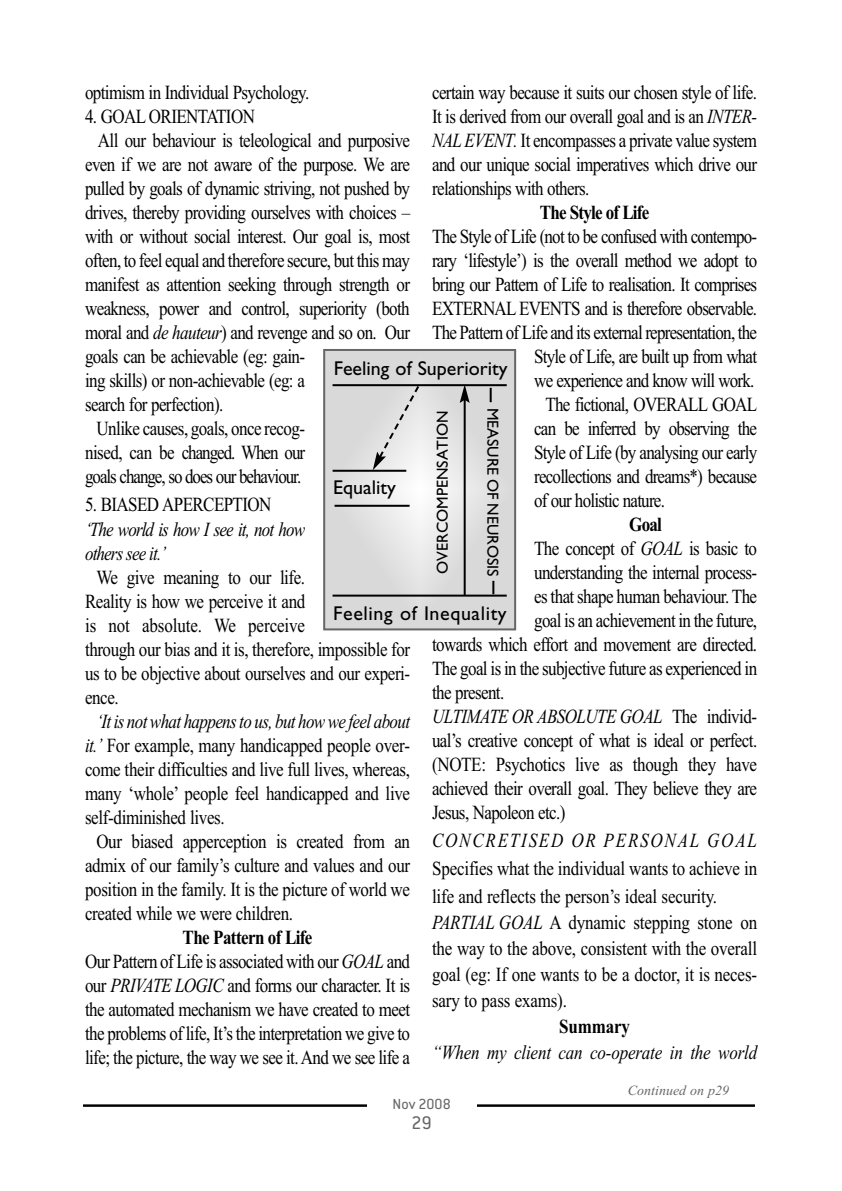
<style>
.page{position:relative;width:842px;height:1191px;background:#fff}
.page>*{position:absolute;margin:0;border:0;box-sizing:border-box;transform-origin:0 0}
.t1{font:20px/24px "Times";letter-spacing:-.035em;color:#000;text-align:justify;scale:.85 1}
.t2{font:20px/28px "Times";letter-spacing:-.01em;color:#000;scale:.85 1}
.t3{font:italic 20px "Times";letter-spacing:-.03em;color:#000;scale:.85 1}
.t4{font:20px "Times";letter-spacing:-.06em;color:#000;scale:.85 1}
.t5{font:italic 20px/24px "Times";letter-spacing:-.05em;color:#000;scale:.85 1}
.t6{font:italic 20px "Times";letter-spacing:-.01em;color:#000;scale:.85 1}
.t7{font:20px "Gill Sans";color:#000}
.t8{font:italic 20px "Times";letter-spacing:.105em;color:#000;scale:.85 1}
.t9{font:20px "Gill Sans";letter-spacing:.03em;color:#000}
.t10{font:700 20px "Times";letter-spacing:-.045em;color:#000;scale:.85 1}
.t11{font:700 20px "Times";letter-spacing:-.01em;color:#000;scale:.85 1}
.t12{font:20px "Conduit Reg ITCTT";color:#666}
.t13{font:16px "Gill Sans";color:#000}
.t14{font:16px "Conduit Reg ITCTT";color:#666}
.t15{font:italic 14px "Times";color:#666}
.s1{font-style:italic}
.s2{font-style:normal}
.s3{font-weight:700}
</style>
<div class="page">
<div style="left:326px;top:352px;width:187px;height:275px;background:#d9d9d9"></div>
<div style="left:328px;top:356px;width:183px;height:267px;background:#d9d9d9"></div>
<div style="left:331px;top:360px;width:178px;height:259px;background:#d9d9d9"></div>
<div style="left:333px;top:363px;width:173px;height:253px;background:#d9d9d9"></div>
<div style="left:336px;top:367px;width:168px;height:245px;background:#d9d9d9"></div>
<div style="left:323px;top:349px;width:193px;height:281px;border:2px solid #666"></div>
<hr style="left:333px;top:470px;width:73px;height:2px;background:#000">
<hr style="left:335px;top:505px;width:75px;height:2px;background:#000">
<hr style="left:333px;top:594px;width:174px;height:2px;background:#000">
<hr style="left:333px;top:384px;width:174px;height:2px;background:#000">
<svg style="left:338px;top:370px;width:163px;height:239px;background:#d8d8d8"></svg>
<hr style="left:83px;top:1104px;width:672px;height:2px;background:#000">
<div style="left:367px;top:1093px;width:109px;height:52px;background:#fff"></div>
<p class="t1" style="left:432px;top:80px;width:384px">certain way because it suits our chosen style of life.<br>It is derived from our overall goal and is an <span class="s1">INTER-NAL EVENT.</span> It encompasses a private value system and our unique social imperatives which drive our relationships with others.</p>
<p class="t10" style="left:540px;top:200px;width:130px">The Style of Life</p>
<p class="t1" style="left:432px;top:224px;width:384px">The Style of Life (not to be confused with contempo-</p>
<p class="t1" style="left:432px;top:248px;width:384px">rary ‘lifestyle’) is the overall method we adopt to</p>
<p class="t1" style="left:432px;top:272px;width:384px">bring our Pattern of Life to realisation. It comprises</p>
<p class="t1" style="left:432px;top:296px;width:384px">EXTERNAL EVENTS and is therefore observable.</p>
<p class="t1" style="left:432px;top:320px;width:384px">The Pattern of Life and its external representation, the</p>
<p class="t1" style="left:534px;top:344px;width:264px">Style of Life, are built up from what</p>
<p class="t1" style="left:534px;top:368px;width:261px">we experience and know will work.</p>
<p class="t1" style="left:545px;top:392px;width:251px">The fictional, OVERALL GOAL</p>
<p class="t1" style="left:534px;top:416px;width:264px">can be inferred by observing the</p>
<p class="t1" style="left:534px;top:440px;width:264px">Style of Life (by analysing our early</p>
<p class="t1" style="left:534px;top:464px;width:264px">recollections and dreams*) because</p>
<p class="t1" style="left:534px;top:488px;width:155px">of our holistic nature.</p>
<p class="t10" style="left:629px;top:512px;width:40px">Goal</p>
<p class="t1" style="left:534px;top:536px;width:264px">The concept of <span class="s1">GOAL</span> is basic to</p>
<p class="t1" style="left:534px;top:560px;width:264px">understanding the internal process-</p>
<p class="t1" style="left:534px;top:584px;width:264px">es that shape human behaviour. The</p>
<p class="t1" style="left:534px;top:608px;width:264px">goal is an achievement in the future,</p>
<p class="t1" style="left:432px;top:632px;width:384px">towards which effort and movement are directed.</p>
<p class="t1" style="left:432px;top:656px;width:384px">The goal is in the subjective future as experienced in</p>
<p class="t1" style="left:432px;top:680px;width:86px">the present.</p>
<p class="t3" style="left:432px;top:704px;width:384px">ULTIMATE OR ABSOLUTE GOAL <span class="s2">The individ-</span></p>
<p class="t1" style="left:432px;top:728px;width:384px">ual’s creative concept of what is ideal or perfect.</p>
<p class="t1" style="left:432px;top:752px;width:384px">(NOTE: Psychotics live as though they have</p>
<p class="t1" style="left:432px;top:776px;width:384px">achieved their overall goal. They believe they are</p>
<p class="t1" style="left:432px;top:800px;width:158px">Jesus, Napoleon etc.)</p>
<p class="t8" style="left:432px;top:828px;width:384px">CONCRETISED OR PERSONAL GOAL</p>
<p class="t2" style="left:432px;top:854px;width:384px">Specifies what the individual wants to achieve in life and reflects the person’s ideal security.</p>
<p class="t1" style="left:432px;top:909px;width:384px;line-height:26px"><span class="s1">PARTIAL GOAL</span> A dynamic stepping stone on the way to the above, consistent with the overall goal (eg: If one wants to be a doctor, it is neces&shy;sary to pass exams).</p>
<p class="t11" style="left:559px;top:1014px;width:85px">Summary</p>
<p class="t6" style="left:432px;top:1040px;width:384px">“When my client can co-operate in the world</p>
<p class="t1" style="left:85px;top:80px;width:265px">optimism in Individual Psychology.</p>
<p class="t1" style="left:85px;top:104px;width:201px">4. GOAL ORIENTATION</p>
<p class="t1" style="left:98px;top:128px;width:369px">All our behaviour is teleological and purposive</p>
<p class="t1" style="left:85px;top:152px;width:384px">even if we are not aware of the purpose. We are</p>
<p class="t1" style="left:85px;top:176px;width:384px">pulled by goals of dynamic striving, not pushed by</p>
<p class="t1" style="left:85px;top:200px;width:384px">drives, thereby providing ourselves with choices –</p>
<p class="t1" style="left:85px;top:224px;width:384px">with or without social interest. Our goal is, most</p>
<p class="t1" style="left:85px;top:248px;width:384px">often, to feel equal and therefore secure, but this may</p>
<p class="t1" style="left:85px;top:272px;width:384px">manifest as attention seeking through strength or</p>
<p class="t1" style="left:85px;top:296px;width:384px">weakness, power and control, superiority (both</p>
<p class="t1" style="left:85px;top:320px;width:384px">moral and <span class="s1">de hauteur</span>) and revenge and so on. Our</p>
<p class="t1" style="left:85px;top:344px;width:260px">goals can be achievable (eg: gain-</p>
<p class="t1" style="left:85px;top:368px;width:260px">ing skills) or non-achievable (eg: a</p>
<p class="t1" style="left:85px;top:392px;width:164px">search for perfection).</p>
<p class="t1" style="left:96px;top:416px;width:247px">Unlike causes, goals, once recog-</p>
<p class="t4" style="left:85px;top:440px;width:260px">nised, can be changed. When our</p>
<p class="t4" style="left:85px;top:464px;width:256px">goals change, so does our behaviour.</p>
<p class="t1" style="left:85px;top:491px;width:221px">5. BIASED APERCEPTION</p>
<p class="t5" style="left:85px;top:517px;width:260px">‘The world is how I see it, not how others see it.’</p>
<p class="t1" style="left:85px;top:565px;width:384px;text-align:left;text-indent:11px">We give meaning to our life.<br>Reality is how we perceive it and<br>is not absolute. We perceive<br>through our bias and it is, therefore, impossible for us to be objective about ourselves and our experi&shy;ence.</p>
<p class="t3" style="left:96px;top:709px;width:371px">‘It is not what happens to us, but how we feel about</p>
<p class="t1" style="left:85px;top:733px;width:384px"><span class="s1">it.’</span> For example, many handicapped people over-</p>
<p class="t1" style="left:85px;top:757px;width:384px">come their difficulties and live full lives, whereas,</p>
<p class="t1" style="left:85px;top:781px;width:384px">many ‘whole’ people feel handicapped and live</p>
<p class="t1" style="left:85px;top:805px;width:166px">self-diminished lives.</p>
<p class="t1" style="left:96px;top:829px;width:371px">Our biased apperception is created from an</p>
<p class="t1" style="left:85px;top:853px;width:384px">admix of our family’s culture and values and our</p>
<p class="t1" style="left:85px;top:877px;width:384px">position in the family. It is the picture of world we</p>
<p class="t1" style="left:85px;top:901px;width:246px">created while we were children.</p>
<p class="t1" style="left:85px;top:925px;width:384px;text-align:center"><span class="s3">The Pattern of Life<br></span>Our Pattern of Life is associated with our <span class="s1">GOAL</span> and our <span class="s1">PRIVATE LOGIC</span> and forms our character. It is the automated mechanism we have created to meet the problems of life, It’s the interpretation we give to life; the picture, the way we see it. And we see life a</p>
<p class="t7" style="left:334px;top:357px;width:175px">Feeling of Superiority</p>
<p class="t13" style="left:433px;top:574px;width:165px;rotate:-90deg">OVERCOMPENSATION</p>
<p class="t13" style="left:502px;top:408px;width:170px;rotate:90deg">MEASURE OF NEUROSIS</p>
<p class="t7" style="left:333px;top:476px;width:64px">Equality</p>
<p class="t9" style="left:333px;top:602px;width:175px">Feeling of Inequality</p>
<p class="t14" style="left:393px;top:1093px;width:60px">Nov 2008</p>
<p class="t12" style="left:412px;top:1110px;width:22px">29</p>
<p class="t15" style="left:628px;top:1081px;width:103px">Continued on p29</p>
</div>
